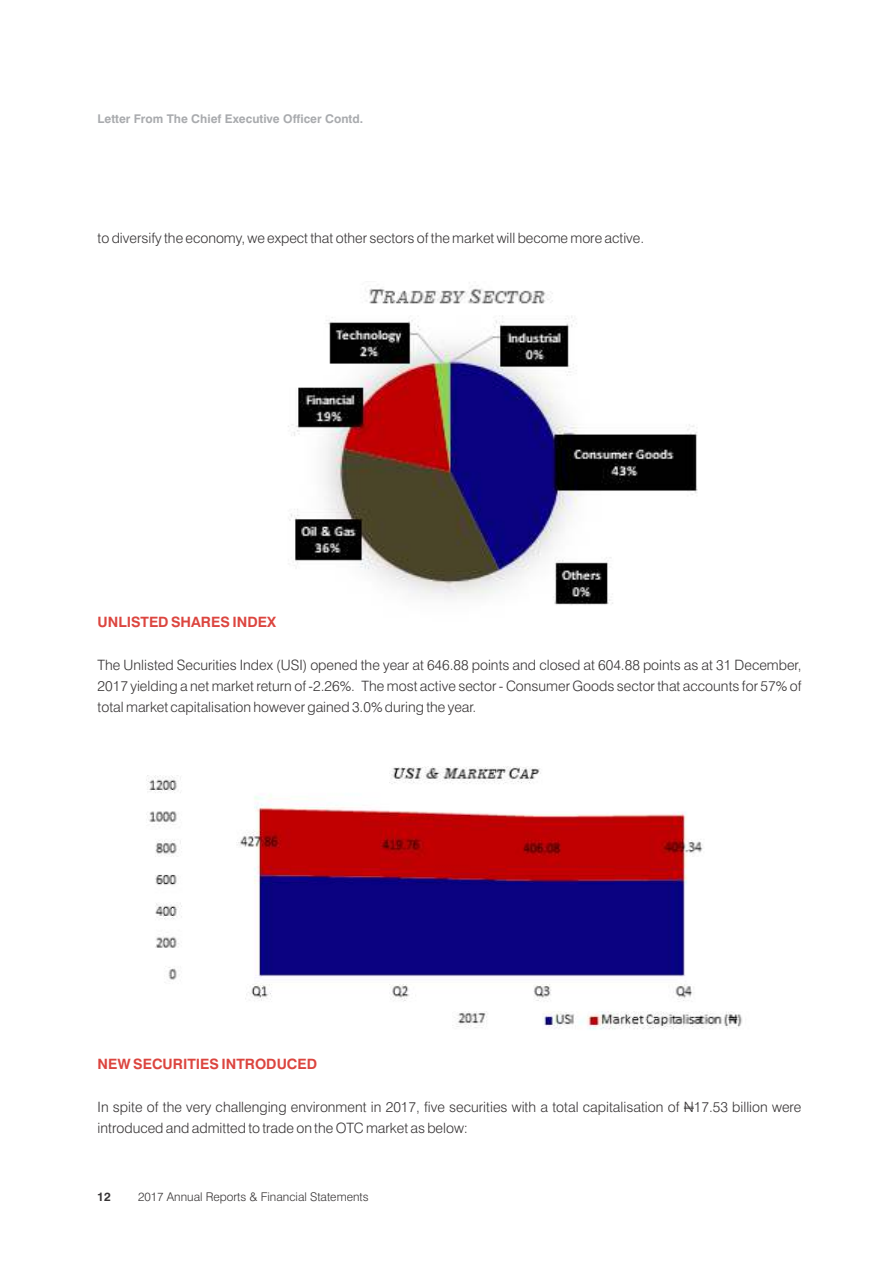
<style>
.page{position:relative;width:893px;height:1263px;background:#fff}
.page>*{position:absolute;margin:0;border:0;box-sizing:border-box;transform-origin:0 0}
.t1{font:300 14.25px/21.3px "Swiss 721 BT";color:#373435;text-align:justify}
.t2{font:700 14.25px "Swiss 721 BT";color:#dc453f}
.t3{font:700 12px "Swiss 721 BT";color:#a9abae}
.t4{font:300 12px "Swiss 721 BT";color:#373435}
.t5{font:700 12px "Swiss 721 BT";color:#373435}
</style>
<div class="page">
<img style="left:288px;top:282px;width:410px;height:323px">
<img style="left:146px;top:766px;width:597px;height:264px">
<svg style="left:684px;top:1107px;width:10px;height:2px"></svg>
<p class="t3" style="left:98px;top:114px;width:267px">Letter From The Chief Executive Officer Contd.</p>
<p class="t1" style="left:98px;top:229px;width:548px">to diversify the economy, we expect that other sectors of the market will become more active.</p>
<p class="t2" style="left:98px;top:616px;width:180px">UNLISTED SHARES INDEX</p>
<p class="t1" style="left:98px;top:655px;width:705px">The Unlisted Securities Index (USI) opened the year at 646.88 points and closed at 604.88 points as at 31 December, 2017 yielding a net market return of -2.26%. The most active sector - Consumer Goods sector that accounts for 57% of total market capitalisation however gained 3.0% during the year.</p>
<p class="t2" style="left:98px;top:1058px;width:221px">NEW SECURITIES INTRODUCED</p>
<p class="t1" style="left:98px;top:1098px;width:705px">In spite of the very challenging environment in 2017, five securities with a total capitalisation of N17.53 billion were introduced and admitted to trade on the OTC market as below:</p>
<p class="t5" style="left:97px;top:1191px;width:15px">12</p>
<p class="t4" style="left:138px;top:1192px;width:232px">2017 Annual Reports &amp; Financial Statements</p>
</div>
